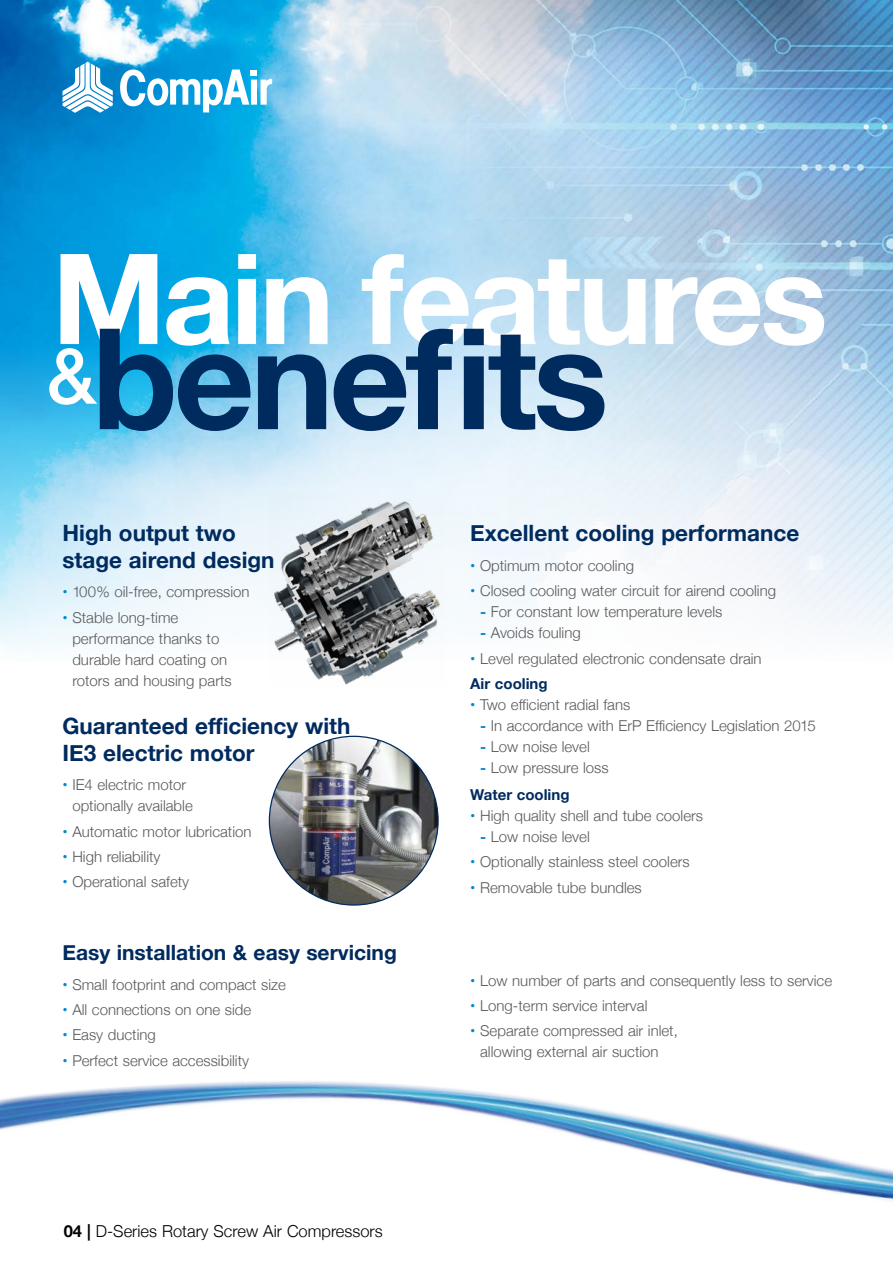
<style>
.page{position:relative;width:893px;height:1263px;background:#fff}
.page>*{position:absolute;margin:0;border:0;box-sizing:border-box;transform-origin:0 0}
.t1{font:700 140.55px "Helvetica Neue";letter-spacing:-.03em;color:#002b5f}
.t2{font:700 126px "Helvetica Neue";letter-spacing:-.03em;color:#fff}
.t3{font:500 76.05px "Helvetica Neue";color:#fff}
.t4{font:700 22.5px/27px "Helvetica Neue";color:#002b5f}
.t5{font:700 21px "Helvetica Neue";color:#002b5f}
.t6{font:300 16.5px "Helvetica Neue";color:#000}
.t7{font:300 15px/21px "Helvetica Neue";color:#58595b}
.s1{font-weight:700;color:#0089cf}
.s2{font-weight:700}
.s3{font-weight:700;color:#002b5f}
</style>
<div class="page">
<img style="left:0;top:0;width:893px;height:649px">
<img style="left:0;top:1081px;width:893px;height:120px">
<img style="left:269px;top:736px;width:169px;height:169px;border-radius:84px">
<img style="left:269px;top:494px;width:175px;height:191px">
<svg style="left:120px;top:69px;width:152px;height:43px"></svg>
<svg style="left:63px;top:62px;width:50px;height:51px"></svg>
<h2 class="t2" style="left:52px;top:200px;width:777px">Main features</h2>
<h1 class="t1" style="left:92px;top:269px;width:518px">benefits</h1>
<h3 class="t3" style="left:47px;top:315px;width:51px">&amp;</h3>
<h3 class="t4" style="left:63px;top:520px;width:214px">High output two stage airend design</h3>
<p class="t7" style="left:63px;top:580px;width:189px"><span class="s1">•</span> 100% oil-free, compression</p>
<p class="t7" style="left:72px;top:606px;width:161px;text-indent:-10px"><span class="s1">•</span> Stable long-time performance thanks to durable hard coating on rotors and housing parts</p>
<h3 class="t4" style="left:63px;top:713px;width:289px">Guaranteed efficiency with<br>IE3 electric motor</h3>
<p class="t7" style="left:72px;top:773px;width:122px;text-indent:-10px"><span class="s1">•</span> IE4 electric motor optionally available</p>
<p class="t7" style="left:63px;top:820px;width:191px"><span class="s1">•</span> Automatic motor lubrication</p>
<p class="t7" style="left:63px;top:845px;width:100px"><span class="s1">•</span> High reliability</p>
<p class="t7" style="left:63px;top:870px;width:128px"><span class="s1">•</span> Operational safety</p>
<h3 class="t5" style="left:63px;top:936px;width:336px">Easy installation &amp; easy servicing</h3>
<p class="t7" style="left:63px;top:973px;width:225px"><span class="s1">•</span> Small footprint and compact size</p>
<p class="t7" style="left:63px;top:998px;width:190px"><span class="s1">•</span> All connections on one side</p>
<p class="t7" style="left:63px;top:1023px;width:95px"><span class="s1">•</span> Easy ducting</p>
<p class="t7" style="left:63px;top:1049px;width:188px"><span class="s1">•</span> Perfect service accessibility</p>
<p class="t6" style="left:64px;top:1217px;width:320px"><span class="s2">04 |</span> D-Series Rotary Screw Air Compressors</p>
<h3 class="t4" style="left:470px;top:520px;width:331px">Excellent cooling performance</h3>
<p class="t7" style="left:470px;top:554px;width:165px"><span class="s1">•</span> Optimum motor cooling</p>
<p class="t7" style="left:470px;top:579px;width:307px"><span class="s1">•</span> Closed cooling water circuit for airend cooling</p>
<p class="t7" style="left:480px;top:600px;width:244px"><span class="s1">-</span> For constant low temperature levels</p>
<p class="t7" style="left:480px;top:621px;width:102px"><span class="s1">-</span> Avoids fouling</p>
<p class="t7" style="left:470px;top:644px;width:293px;line-height:25.2px"><span class="s1">•</span> Level regulated electronic condensate drain<br><span class="s3">Air cooling</span></p>
<p class="t7" style="left:470px;top:693px;width:162px"><span class="s1">•</span> Two efficient radial fans</p>
<p class="t7" style="left:480px;top:714px;width:337px"><span class="s1">-</span> In accordance with ErP Efficiency Legislation 2015</p>
<p class="t7" style="left:480px;top:735px;width:111px"><span class="s1">-</span> Low noise level</p>
<p class="t7" style="left:470px;top:753px;width:140px;line-height:27.3px;text-indent:10px"><span class="s1">-</span> Low pressure loss<br><span class="s3">Water cooling</span></p>
<p class="t7" style="left:470px;top:804px;width:234px"><span class="s1">•</span> High quality shell and tube coolers</p>
<p class="t7" style="left:480px;top:825px;width:111px"><span class="s1">-</span> Low noise level</p>
<p class="t7" style="left:470px;top:850px;width:221px"><span class="s1">•</span> Optionally stainless steel coolers</p>
<p class="t7" style="left:470px;top:876px;width:173px"><span class="s1">•</span> Removable tube bundles</p>
<p class="t7" style="left:470px;top:969px;width:363px"><span class="s1">•</span> Low number of parts and consequently less to service</p>
<p class="t7" style="left:470px;top:994px;width:179px"><span class="s1">•</span> Long-term service interval</p>
<p class="t7" style="left:480px;top:1019px;width:199px;text-indent:-10px"><span class="s1">•</span> Separate compressed air inlet, allowing external air suction</p>
</div>
